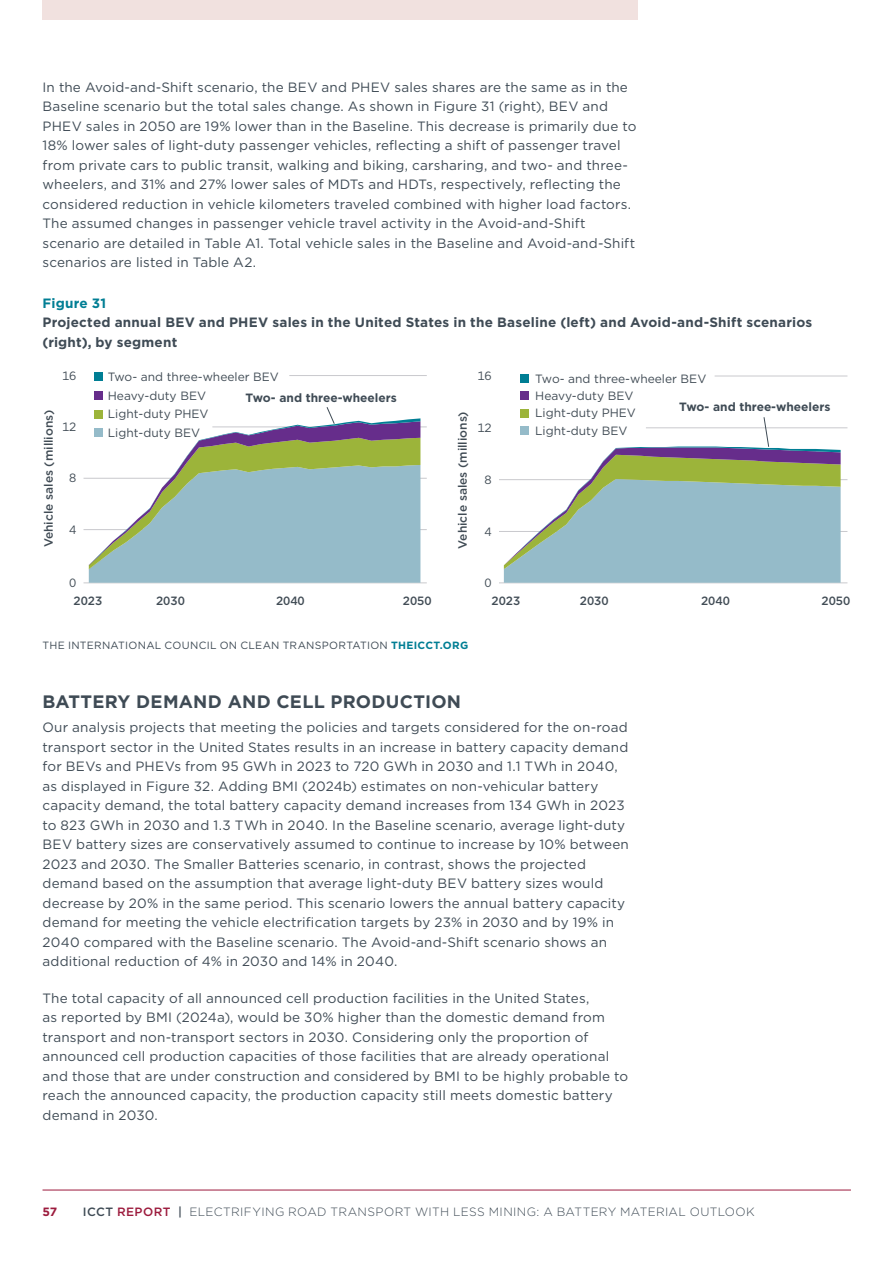
<style>
.page{position:relative;width:893px;height:1263px;background:#fff}
.page>*{position:absolute;margin:0;border:0;box-sizing:border-box;transform-origin:0 0}
.Heading_2{font:700 18px "Gotham";letter-spacing:.015em;color:#3f4b55}
.Body_Copy{font:13.5px/19.5px "Gotham";letter-spacing:.01em;color:#3f4b55}
.Figure_title{font:700 13.5px/19.5px "Gotham";letter-spacing:.015em;color:#3f4b55}
.Figure_number{font:700 13.5px "Gotham";letter-spacing:.01em;color:#007e94}
.t1{font:12px/18.6px "Gotham";color:#414c55}
.t2{font:500 12px/17.9px "Gotham";color:#414c55}
.t3{font:300 12px "Gotham";letter-spacing:.03em;color:#3f4b55}
.t4{font:700 12px "Gotham";color:#3f4b55}
.t5{font:700 12px "Gotham";color:#9c1b3d}
.Figure_credit{font:10.5px "Gotham";letter-spacing:.025em;color:#3f4b55}
.s1{font-weight:400}
.s2{font-weight:700;color:#007e94}
.s3{font-weight:500}
.s4{font-weight:500;color:#9c1b3d}
</style>
<div class="page">
<hr style="left:43px;top:1190px;width:808px;height:1px;background:#9c1b3d">
<div style="left:43px;top:0;width:595px;height:20px;background:#f1e1df"></div>
<hr style="left:499px;top:583px;width:348px;height:1px;background:#c9c9cd">
<hr style="left:289px;top:375px;width:138px;height:1px;background:#c9c9cd">
<hr style="left:84px;top:478px;width:343px;height:1px;background:#c9c9cd">
<hr style="left:84px;top:529px;width:343px;height:1px;background:#c9c9cd">
<hr style="left:84px;top:583px;width:343px;height:1px;background:#c9c9cd">
<hr style="left:715px;top:376px;width:132px;height:1px;background:#c9c9cd">
<hr style="left:646px;top:428px;width:201px;height:1px;background:#c9c9cd">
<hr style="left:499px;top:479px;width:348px;height:1px;background:#c9c9cd">
<hr style="left:499px;top:531px;width:348px;height:1px;background:#c9c9cd">
<div style="left:94px;top:391px;width:8px;height:9px;background:#662d8b"></div>
<div style="left:94px;top:373px;width:8px;height:8px;background:#007e94"></div>
<div style="left:520px;top:392px;width:9px;height:8px;background:#662d8b"></div>
<div style="left:520px;top:374px;width:9px;height:9px;background:#007e94"></div>
<svg style="left:89px;top:407px;width:752px;height:176px"></svg>
<p class="Body_Copy" style="left:43px;top:77px;width:595px">In the Avoid-and-Shift scenario, the BEV and PHEV sales shares are the same as in the Baseline scenario but the total sales change. As shown in Figure 31 (right), BEV and PHEV sales in 2050 are 19% lower than in the Baseline. This decrease is primarily due to 18% lower sales of light-duty passenger vehicles, reflecting a shift of passenger travel from private cars to public transit, walking and biking, carsharing, and two- and three&shy;wheelers, and 31% and 27% lower sales of MDTs and HDTs, respectively, reflecting the considered reduction in vehicle kilometers traveled combined with higher load factors.<br>The assumed changes in passenger vehicle travel activity in the Avoid-and-Shift scenario are detailed in Table A1. Total vehicle sales in the Baseline and Avoid-and-Shift scenarios are listed in Table A2.</p>
<p class="Figure_number" style="left:43px;top:294px;width:65px">Figure 31</p>
<p class="Figure_title" style="left:43px;top:313px;width:771px">Projected annual BEV and PHEV sales in the United States in the Baseline (left) and Avoid-and-Shift scenarios (right), by segment</p>
<p class="t1" style="left:62px;top:366px;width:16px">16</p>
<p class="t2" style="left:39px;top:547px;width:139px;rotate:-90deg">Vehicle sales (millions)</p>
<p class="t1" style="left:62px;top:417px;width:16px">12</p>
<p class="t1" style="left:69px;top:468px;width:9px">8</p>
<p class="t1" style="left:69px;top:520px;width:9px">4</p>
<p class="t1" style="left:108px;top:367px;width:173px">Two- and three-wheeler BEV</p>
<p class="t1" style="left:108px;top:386px;width:102px">Heavy-duty BEV<br>Light-duty PHEV</p>
<p class="t1" style="left:108px;top:423px;width:94px">Light-duty BEV</p>
<p class="t4" style="left:246px;top:389px;width:153px">Two- and three-wheelers</p>
<p class="t1" style="left:477px;top:366px;width:16px">16</p>
<p class="t2" style="left:454px;top:549px;width:139px;rotate:-90deg">Vehicle sales (millions)</p>
<p class="t1" style="left:477px;top:418px;width:16px">12</p>
<p class="t1" style="left:485px;top:470px;width:9px">8</p>
<p class="t1" style="left:485px;top:522px;width:9px">4</p>
<p class="t1" style="left:535px;top:369px;width:173px">Two- and three-wheeler BEV</p>
<p class="t1" style="left:535px;top:387px;width:102px;line-height:17.4px">Heavy-duty BEV<br>Light-duty PHEV</p>
<p class="t1" style="left:535px;top:421px;width:94px">Light-duty BEV</p>
<p class="t4" style="left:679px;top:399px;width:153px">Two- and three-wheelers</p>
<p class="t2" style="left:74px;top:574px;width:30px;text-indent:-4px"><span class="s1">0<br></span>2023</p>
<p class="t1" style="left:485px;top:573px;width:9px">0</p>
<p class="t2" style="left:156px;top:591px;width:30px">2030</p>
<p class="t2" style="left:276px;top:591px;width:30px">2040</p>
<p class="t2" style="left:403px;top:591px;width:30px">2050</p>
<p class="t2" style="left:491px;top:591px;width:30px">2023</p>
<p class="t2" style="left:580px;top:591px;width:30px">2030</p>
<p class="t2" style="left:701px;top:591px;width:30px">2040</p>
<p class="t2" style="left:821px;top:591px;width:30px">2050</p>
<p class="Figure_credit" style="left:43px;top:638px;width:427px">THE INTERNATIONAL COUNCIL ON CLEAN TRANSPORTATION <span class="s2">THEICCT.ORG</span></p>
<p class="Heading_2" style="left:43px;top:690px;width:420px">BATTERY DEMAND AND CELL PRODUCTION</p>
<p class="Body_Copy" style="left:43px;top:717px;width:588px">Our analysis projects that meeting the policies and targets considered for the on-road transport sector in the United States results in an increase in battery capacity demand for BEVs and PHEVs from 95 GWh in 2023 to 720 GWh in 2030 and 1.1 TWh in 2040, as displayed in Figure 32. Adding BMI (2024b) estimates on non-vehicular battery capacity demand, the total battery capacity demand increases from 134 GWh in 2023 to 823 GWh in 2030 and 1.3 TWh in 2040. In the Baseline scenario, average light-duty BEV battery sizes are conservatively assumed to continue to increase by 10% between 2023 and 2030. The Smaller Batteries scenario, in contrast, shows the projected demand based on the assumption that average light-duty BEV battery sizes would decrease by 20% in the same period. This scenario lowers the annual battery capacity demand for meeting the vehicle electrification targets by 23% in 2030 and by 19% in 2040 compared with the Baseline scenario. The Avoid-and-Shift scenario shows an additional reduction of 4% in 2030 and 14% in 2040.</p>
<p class="Body_Copy" style="left:43px;top:988px;width:587px">The total capacity of all announced cell production facilities in the United States,<br>as reported by BMI (2024a), would be 30% higher than the domestic demand from transport and non-transport sectors in 2030. Considering only the proportion of announced cell production capacities of those facilities that are already operational and those that are under construction and considered by BMI to be highly probable to reach the announced capacity, the production capacity still meets domestic battery demand in 2030.</p>
<p class="t5" style="left:43px;top:1203px;width:16px">57</p>
<p class="t3" style="left:83px;top:1204px;width:673px"><span class="s3">ICCT</span> <span class="s4">REPORT</span> <span class="s3">|</span> ELECTRIFYING ROAD TRANSPORT WITH LESS MINING: A BATTERY MATERIAL OUTLOOK</p>
</div>
